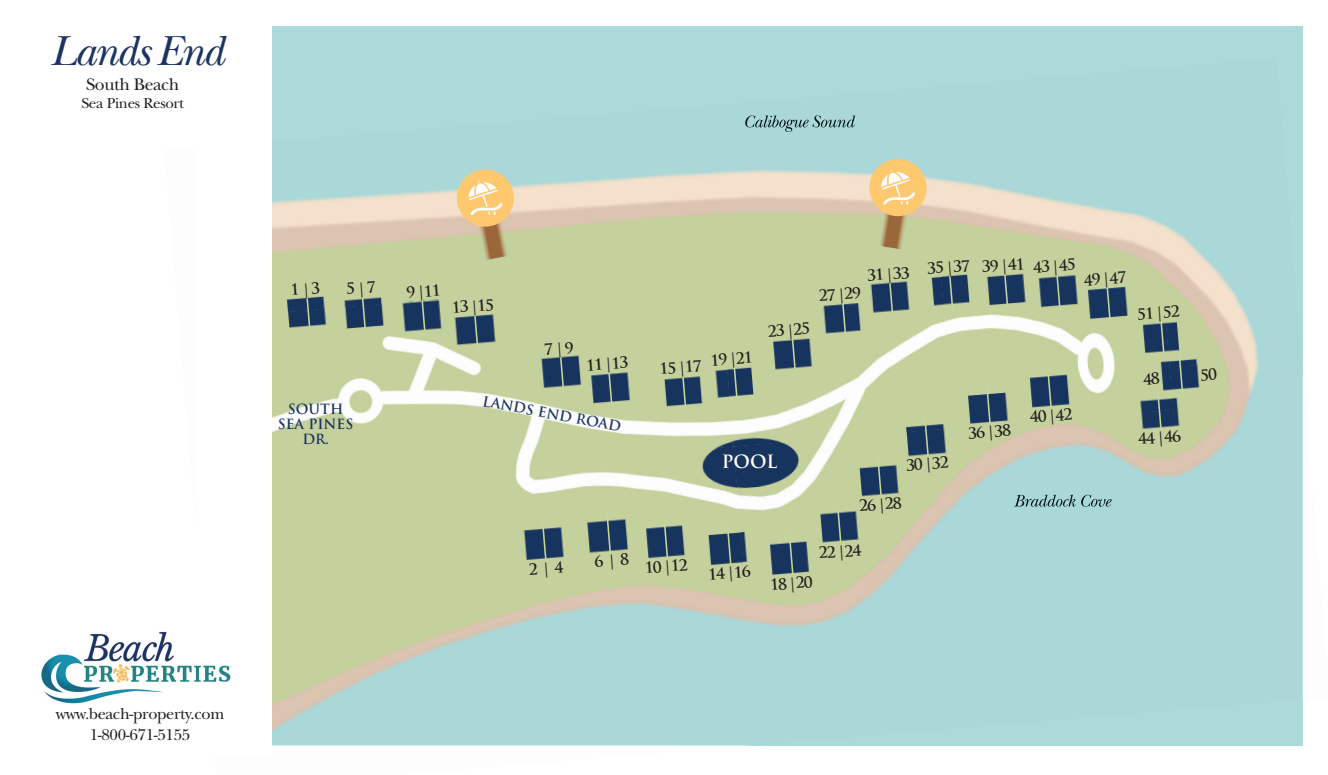
<style>
.page{position:relative;width:1328px;height:775px;background:#fff}
.page>*{position:absolute;margin:0;border:0;box-sizing:border-box;transform-origin:0 0}
.t1{font:italic 43.75px "New Baskerville";letter-spacing:-.05em;color:#1b3463}
.t2{font:700 17.88px "Trajan";color:#fff}
.t3{font:17.5px "New Baskerville";letter-spacing:-.02em;color:#231f20}
.t4{font:16.25px/21.2px "New Baskerville";letter-spacing:-.02em;color:#231f20;text-align:center}
.t5{font:700 15.12px "Trajan Pro";color:#231f20}
.t6{font:15px "New Baskerville";letter-spacing:-.02em;color:#231f20}
.t7{font:700 13.75px/15px "Trajan";color:#1b3463;text-align:center}
</style>
<div class="page">
<div style="left:271px;top:26px;width:1031px;height:718px;background:#acdadb"></div>
<img style="left:1302px;top:370px;width:1px;height:329px">
<img style="left:272px;top:172px;width:213px;height:122px">
<img style="left:485px;top:172px;width:220px;height:122px">
<img style="left:705px;top:159px;width:220px;height:116px">
<img style="left:925px;top:177px;width:219px;height:80px">
<img style="left:1144px;top:216px;width:114px;height:140px">
<img style="left:272px;top:213px;width:44px;height:519px">
<img style="left:280px;top:294px;width:219px;height:189px">
<img style="left:499px;top:275px;width:220px;height:189px">
<img style="left:719px;top:257px;width:220px;height:189px">
<img style="left:939px;top:239px;width:234px;height:188px">
<img style="left:1169px;top:356px;width:90px;height:117px">
<div style="left:294px;top:464px;width:220px;height:189px;background:#c5d19c"></div>
<img style="left:514px;top:446px;width:219px;height:179px">
<img style="left:733px;top:427px;width:220px;height:174px">
<img style="left:953px;top:409px;width:234px;height:98px">
<img style="left:308px;top:627px;width:206px;height:105px">
<img style="left:615px;top:601px;width:249px;height:26px">
<img style="left:923px;top:579px;width:30px;height:22px">
<img style="left:745px;top:115px;width:110px;height:17px">
<img style="left:1014px;top:494px;width:97px;height:12px">
<svg style="left:420px;top:291px;width:7px;height:46px"></svg>
<svg style="left:472px;top:305px;width:7px;height:47px"></svg>
<svg style="left:606px;top:360px;width:7px;height:47px"></svg>
<svg style="left:680px;top:365px;width:7px;height:46px"></svg>
<svg style="left:732px;top:356px;width:7px;height:47px"></svg>
<svg style="left:790px;top:327px;width:7px;height:46px"></svg>
<svg style="left:840px;top:292px;width:7px;height:46px"></svg>
<svg style="left:887px;top:271px;width:7px;height:46px"></svg>
<svg style="left:947px;top:266px;width:7px;height:46px"></svg>
<svg style="left:1002px;top:263px;width:7px;height:46px"></svg>
<svg style="left:1055px;top:267px;width:6px;height:47px"></svg>
<svg style="left:1104px;top:277px;width:7px;height:46px"></svg>
<svg style="left:1158px;top:307px;width:7px;height:47px"></svg>
<svg style="left:1156px;top:390px;width:7px;height:47px"></svg>
<svg style="left:1177px;top:353px;width:7px;height:47px"></svg>
<svg style="left:1046px;top:364px;width:7px;height:47px"></svg>
<svg style="left:985px;top:382px;width:7px;height:47px"></svg>
<svg style="left:923px;top:412px;width:7px;height:46px"></svg>
<svg style="left:876px;top:452px;width:7px;height:47px"></svg>
<svg style="left:835px;top:501px;width:7px;height:46px"></svg>
<svg style="left:787px;top:529px;width:7px;height:46px"></svg>
<svg style="left:725px;top:520px;width:7px;height:47px"></svg>
<svg style="left:662px;top:513px;width:7px;height:46px"></svg>
<div style="left:196px;top:21px;width:76px;height:732px;background:#fff"></div>
<img style="left:41px;top:631px;width:190px;height:73px">
<img style="left:878px;top:209px;width:34px;height:41px">
<div style="left:869px;top:159px;width:57px;height:57px;background:#fec86f;border-radius:50%"></div>
<img style="left:881px;top:170px;width:34px;height:35px">
<img style="left:474px;top:214px;width:35px;height:46px">
<div style="left:457px;top:169px;width:57px;height:57px;background:#fec86f;border-radius:50%"></div>
<img style="left:468px;top:181px;width:34px;height:34px">
<svg style="left:529px;top:519px;width:34px;height:58px;background:#72867f"></svg>
<svg style="left:595px;top:507px;width:34px;height:61px;background:#798c81"></svg>
<svg style="left:1142px;top:371px;width:17px;height:13px"></svg>
<svg style="left:1200px;top:367px;width:16px;height:13px"></svg>
<svg style="left:545px;top:341px;width:28px;height:51px"></svg>
<svg style="left:347px;top:281px;width:29px;height:54px;background:#6f847e"></svg>
<svg style="left:292px;top:281px;width:28px;height:52px"></svg>
<h1 class="t1" style="left:50px;top:25px;width:176px">Lands End</h1>
<p class="t3" style="left:86px;top:74px;width:95px">South Beach</p>
<p class="t6" style="left:81px;top:94px;width:104px">Sea Pines Resort</p>
<p class="t4" style="left:56px;top:702px;width:170px">www.beach-property.com<br>1-800-671-5155</p>
<p class="t5" style="left:406px;top:283px;width:36px;rotate:-4deg">9 |11</p>
<p class="t5" style="left:451px;top:298px;width:44px;rotate:-4deg">13 |15</p>
<p class="t5" style="left:585px;top:355px;width:44px;rotate:-4deg">11 |13</p>
<p class="t5" style="left:659px;top:359px;width:44px;rotate:-4deg">15 |17</p>
<p class="t7" style="left:278px;top:401px;width:77px">SOUTH<br>SEA PINES<br>DR.</p>
<p class="t7" style="left:484px;top:392px;width:142px;rotate:11deg">LANDS END ROAD</p>
<p class="t5" style="left:710px;top:350px;width:44px;rotate:-4deg">19 |21</p>
<p class="t5" style="left:767px;top:322px;width:44px;rotate:-4deg">23 |25</p>
<p class="t5" style="left:866px;top:266px;width:44px;rotate:-4deg">31 | 33</p>
<p class="t5" style="left:818px;top:286px;width:44px;rotate:-4deg">27 |29</p>
<p class="t5" style="left:926px;top:261px;width:150px;rotate:-4deg">35 | 37 39 | 41 43 | 45</p>
<p class="t5" style="left:1083px;top:270px;width:44px;rotate:-4deg">49 | 47</p>
<p class="t2" style="left:722px;top:450px;width:57px">POOL</p>
<p class="t5" style="left:905px;top:455px;width:44px;rotate:-4deg">30 | 32</p>
<p class="t5" style="left:858px;top:496px;width:44px;rotate:-4deg">26 | 28</p>
<p class="t5" style="left:967px;top:423px;width:44px;rotate:-4deg">36 | 38</p>
<p class="t5" style="left:1029px;top:407px;width:44px;rotate:-4deg">40 | 42</p>
<p class="t5" style="left:1136px;top:304px;width:44px;rotate:-4deg">51 | 52</p>
<p class="t5" style="left:1137px;top:429px;width:44px;rotate:-4deg">44 | 46</p>
<p class="t5" style="left:644px;top:557px;width:44px;rotate:-4deg">10 | 12</p>
<p class="t5" style="left:707px;top:564px;width:44px;rotate:-4deg">14 | 16</p>
<p class="t5" style="left:818px;top:543px;width:44px;rotate:-4deg">22 | 24</p>
<p class="t5" style="left:769px;top:575px;width:44px;rotate:-4deg">18 | 20</p>
</div>
